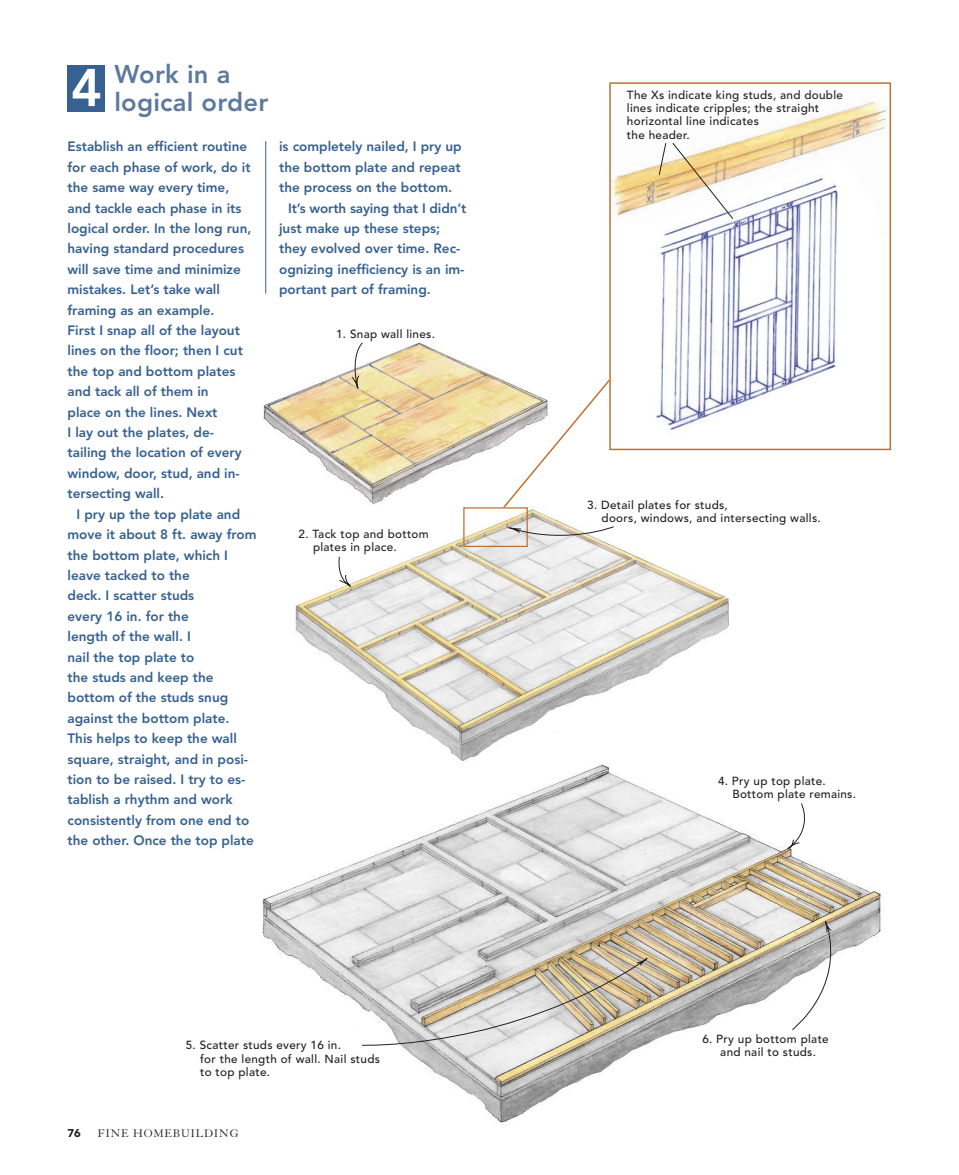
<style>
.page{position:relative;width:959px;height:1175px;background:#fff}
.page>*{position:absolute;margin:0;border:0;box-sizing:border-box;transform-origin:0 0}
.t1{font:800 25.5px/28.5px "Avenir";letter-spacing:.01em;color:#5e799c;text-align:center}
.t2{font:800 13.5px/20.4px "Avenir";color:#366190}
.t3{font:12px "Granjon";letter-spacing:.07em;color:#231f20}
.t4{font:500 11.7px/13.2px "Avenir";letter-spacing:.025em;color:#231f20}
.t5{font:900 11.25px "Avenir";color:#231f20}
</style>
<div class="page">
<div style="left:68px;top:65px;width:37px;height:46px;background:#366190"></div>
<div style="left:609px;top:82px;width:282px;height:368px;border:2px solid #c1712e"></div>
<hr style="left:265px;top:141px;width:1px;height:152px;background:#366190">
<img style="left:263px;top:376px;width:73px;height:100px">
<img style="left:295px;top:589px;width:41px;height:72px">
<img style="left:262px;top:870px;width:619px;height:253px">
<img style="left:612px;top:101px;width:275px;height:115px">
<img style="left:620px;top:158px;width:264px;height:184px">
<svg style="left:336px;top:342px;width:508px;height:708px"></svg>
<svg style="left:658px;top:142px;width:75px;height:78px"></svg>
<h1 class="t1" style="left:71px;top:62px;width:199px">Work in a<br><sup>4</sup> logical order</h1>
<p class="t2" style="left:68px;top:138px;width:185px">Establish an efficient routine for each phase of work, do it the same way every time, and tackle each phase in its logical order. In the long run, having standard procedures will save time and minimize mistakes. Let’s take wall framing as an example.<br>First I snap all of the layout lines on the floor; then I cut the top and bottom plates and tack all of them in<br>place on the lines. Next<br>I lay out the plates, de&shy;tailing the location of every window, door, stud, and in&shy;tersecting wall.</p>
<p class="t2" style="left:68px;top:505px;width:190px;text-indent:9px">I pry up the top plate and move it about 8 ft. away from the bottom plate, which I leave tacked to the<br>deck. I scatter studs<br>every 16 in. for the<br>length of the wall. I<br>nail the top plate to<br>the studs and keep the bottom of the studs snug against the bottom plate.<br>This helps to keep the wall square, straight, and in posi&shy;tion to be raised. I try to es&shy;tablish a rhythm and work consistently from one end to the other. Once the top plate</p>
<p class="t2" style="left:279px;top:138px;width:184px">is completely nailed, I pry up</p>
<p class="t2" style="left:279px;top:158px;width:183px">the bottom plate and repeat</p>
<p class="t2" style="left:279px;top:178px;width:174px">the process on the bottom.</p>
<p class="t2" style="left:288px;top:199px;width:180px">It’s worth saying that I didn’t</p>
<p class="t2" style="left:279px;top:219px;width:162px">just make up these steps;</p>
<p class="t2" style="left:279px;top:240px;width:183px">they evolved over time. Rec-</p>
<p class="t2" style="left:279px;top:260px;width:187px">ognizing inefficiency is an im-</p>
<p class="t2" style="left:279px;top:280px;width:153px">portant part of framing.</p>
<p class="t4" style="left:336px;top:329px;width:100px">1. Snap wall lines.</p>
<p class="t4" style="left:313px;top:528px;width:117px;text-indent:-14px">2. Tack top and bottom plates in place.</p>
<p class="t4" style="left:200px;top:1040px;width:181px;text-indent:-14px">5. Scatter studs every 16 in.<br>for the length of wall. Nail studs to top plate.</p>
<p class="t5" style="left:68px;top:1128px;width:15px">76</p>
<p class="t3" style="left:98px;top:1128px;width:142px">FINE HOMEBUILDING</p>
<p class="t4" style="left:627px;top:89px;width:217px">The Xs indicate king studs, and double lines indicate cripples; the straight horizontal line indicates<br>the header.</p>
<p class="t4" style="left:601px;top:499px;width:221px;text-indent:-14px">3. Detail plates for studs,<br>doors, windows, and intersecting walls.</p>
<p class="t4" style="left:732px;top:775px;width:125px;text-indent:-14px">4. Pry up top plate.<br>Bottom plate remains.</p>
<p class="t4" style="left:702px;top:1033px;width:128px;text-align:center">6. Pry up bottom plate and nail to studs.</p>
</div>
